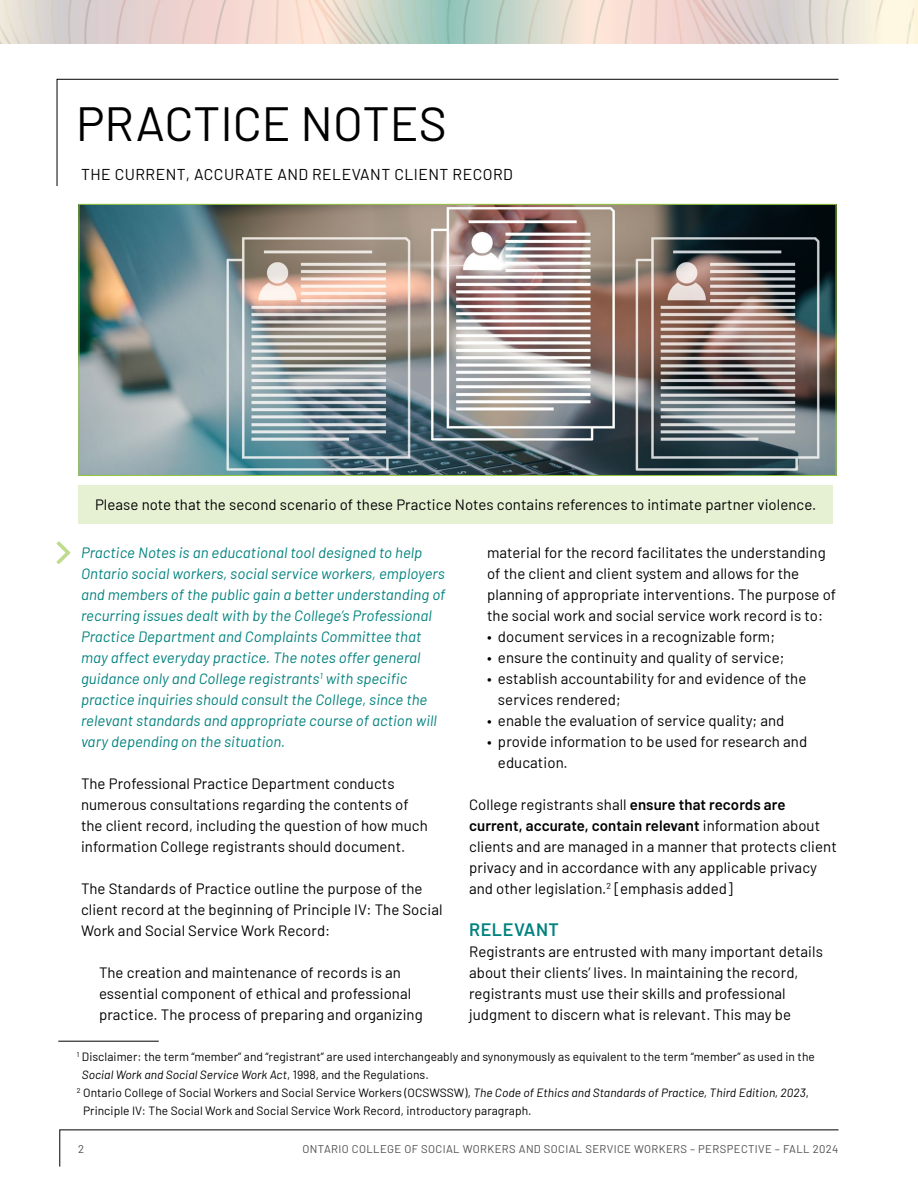
<style>
.page{position:relative;width:918px;height:1188px;background:#fff}
.page>*{position:absolute;margin:0;border:0;box-sizing:border-box;transform-origin:0 0}
.H1_Main_Heading{font:48px "Barlow";color:#000}
.H3_SubOption_3{font:600 18px "Barlow";letter-spacing:.03em;color:#00827e}
.H3_SubOption_3-2{font:15.75px "Barlow";letter-spacing:.03em;color:#000}
.Body_Copy{font:15px/21px "Barlow";letter-spacing:.005em;color:#000}
.Practice_Intro{font:italic 15px/21px "Barlow";letter-spacing:.005em;color:#00827e}
.Body_Copy-2{font:12px/18px "Barlow";letter-spacing:.005em;color:#000}
.t1{font:11.25px "Barlow";letter-spacing:.035em;color:#4d4d4f}
.s1{font-weight:600}
.s2{font-style:italic}
</style>
<div class="page">
<img style="left:0;top:0;width:918px;height:44px">
<svg style="left:59px;top:1129px;width:780px;height:38px"></svg>
<svg style="left:56px;top:79px;width:783px;height:107px"></svg>
<img style="left:81px;top:206px;width:753px;height:268px">
<svg style="left:57px;top:541px;width:13px;height:23px"></svg>
<hr style="left:58px;top:1041px;width:101px;height:1px;background:#000">
<div style="left:79px;top:485px;width:754px;height:39px;background:#e6f1d4"></div>
<p class="H1_Main_Heading" style="left:76px;top:89px;width:372px">PRACTICE NOTES</p>
<p class="H3_SubOption_3-2" style="left:81px;top:163px;width:433px">THE CURRENT, ACCURATE AND RELEVANT CLIENT RECORD</p>
<p class="Body_Copy" style="left:95px;top:493px;width:723px">Please note that the second scenario of these Practice Notes contains references to intimate partner violence.</p>
<p class="Practice_Intro" style="left:81px;top:541px;width:366px">Practice Notes is an educational tool designed to help Ontario social workers, social service workers, employers and members of the public gain a better understanding of recurring issues dealt with by the College’s Professional Practice Department and Complaints Committee that may affect everyday practice. The notes offer general guidance only and College registrants<sup>1</sup> with specific practice inquiries should consult the College, since the relevant standards and appropriate course of action will vary depending on the situation.</p>
<p class="Body_Copy" style="left:81px;top:772px;width:348px">The Professional Practice Department conducts numerous consultations regarding the contents of the client record, including the question of how much information College registrants should document.</p>
<p class="Body_Copy" style="left:81px;top:877px;width:363px">The Standards of Practice outline the purpose of the client record at the beginning of Principle IV: The Social<br>Work and Social Service Work Record:</p>
<p class="Body_Copy" style="left:99px;top:961px;width:325px">The creation and maintenance of records is an essential component of ethical and professional practice. The process of preparing and organizing</p>
<p class="Body_Copy" style="left:487px;top:541px;width:351px">material for the record facilitates the understanding of the client and client system and allows for the planning of appropriate interventions. The purpose of the social work and social service work record is to:</p>
<p class="Body_Copy" style="left:487px;top:625px;width:289px">• document services in a recognizable form;</p>
<p class="Body_Copy" style="left:487px;top:646px;width:299px">• ensure the continuity and quality of service;</p>
<p class="Body_Copy" style="left:498px;top:667px;width:310px;text-indent:-11px">• establish accountability for and evidence of the services rendered;</p>
<p class="Body_Copy" style="left:487px;top:709px;width:299px">• enable the evaluation of service quality; and</p>
<p class="Body_Copy" style="left:498px;top:730px;width:311px;text-indent:-11px">• provide information to be used for research and education.</p>
<p class="Body_Copy" style="left:469px;top:793px;width:369px">College registrants shall <span class="s1">ensure that records are current, accurate, contain relevant</span> information about clients and are managed in a manner that protects client privacy and in accordance with any applicable privacy and other legislation.<sup>2</sup> [emphasis added]</p>
<p class="H3_SubOption_3" style="left:469px;top:916px;width:91px">RELEVANT</p>
<p class="Body_Copy" style="left:469px;top:940px;width:355px">Registrants are entrusted with many important details about their clients’ lives. In maintaining the record, registrants must use their skills and professional judgment to discern what is relevant. This may be</p>
<p class="Body_Copy-2" style="left:82px;top:1047px;width:735px;text-indent:-5px"><sup>1</sup> Disclaimer: the term “member” and “registrant” are used interchangeably and synonymously as equivalent to the term “member” as used in the<br><span class="s2">Social Work and Social Service Work Act</span>, 1998, and the Regulations.</p>
<p class="Body_Copy-2" style="left:83px;top:1083px;width:727px;text-indent:-6px"><sup>2</sup> Ontario College of Social Workers and Social Service Workers (OCSWSSW), <span class="s2">The Code of Ethics and Standards of Practice, Third Edition, 2023</span>,<br>Principle IV: The Social Work and Social Service Work Record, introductory paragraph.</p>
<p class="t1" style="left:78px;top:1140px;width:8px">2</p>
<p class="t1" style="left:302px;top:1140px;width:538px">ONTARIO COLLEGE OF SOCIAL WORKERS AND SOCIAL SERVICE WORKERS – PERSPECTIVE – FALL 2024</p>
</div>
